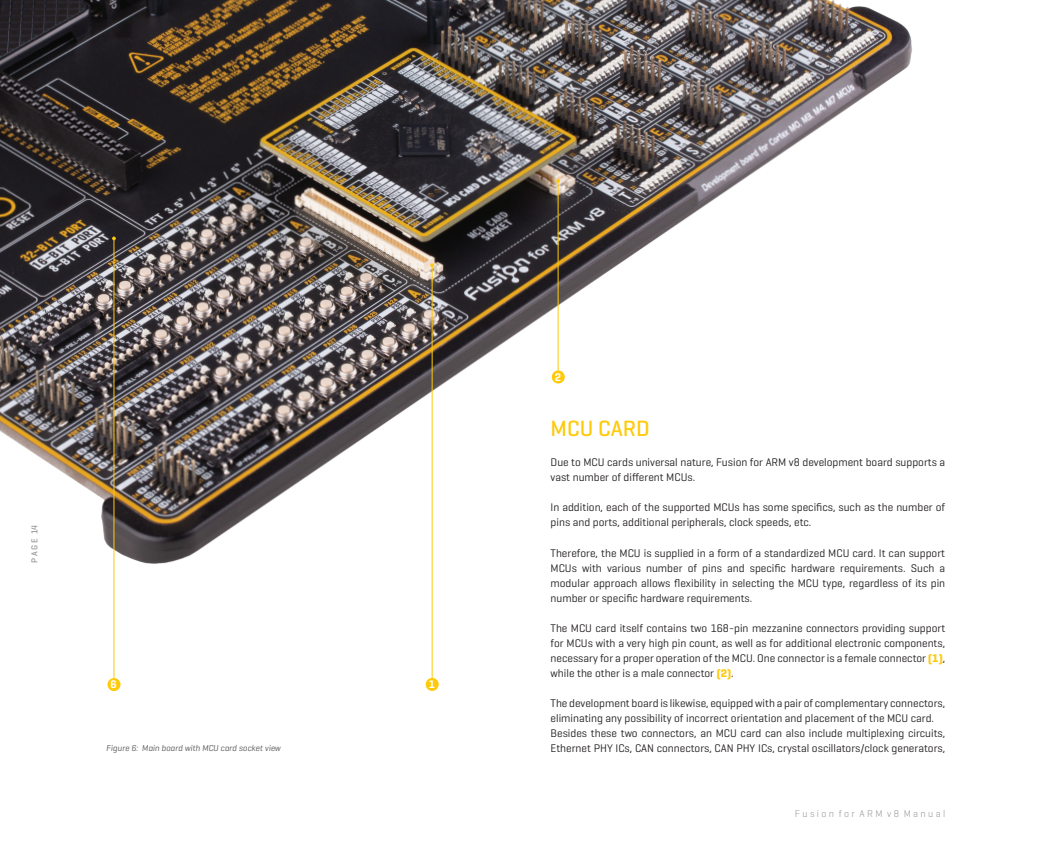
<style>
.page{position:relative;width:1042px;height:844px;background:#fff}
.page>*{position:absolute;margin:0;border:0;box-sizing:border-box;transform-origin:0 0}
.t1{font:500 22.5px "Geogrotesque";color:#feca0a}
.t2{font:11.25px/15px "Geogrotesque";color:#231f20}
.t3{font:600 11.25px "Geogrotesque";color:#fff}
.t4{font:300 10px "Geogrotesque";color:#939598}
.Unutrasnji_text{font:italic 8.75px "Geogrotesque";color:#57585a}
.t5{font:500 8.75px "Geogrotesque";color:#939598}
.s1{font-weight:700;color:#feca0a}
</style>
<div class="page">
<img style="left:0;top:0;width:912px;height:692px">
<div style="left:107px;top:678px;width:14px;height:13px;background:#feca0a;border-radius:50%"></div>
<hr style="left:557px;top:181px;width:1px;height:192px;background:#feca0a">
<svg style="left:556px;top:179px;width:4px;height:4px"></svg>
<hr style="left:113px;top:238px;width:1px;height:441px;background:#feca0a">
<svg style="left:112px;top:236px;width:4px;height:4px"></svg>
<div style="left:426px;top:677px;width:13px;height:13px;background:#feca0a;border-radius:50%"></div>
<hr style="left:432px;top:265px;width:1px;height:413px;background:#feca0a">
<svg style="left:430px;top:263px;width:4px;height:4px"></svg>
<div style="left:552px;top:370px;width:13px;height:13px;background:#feca0a;border-radius:50%"></div>
<p class="t5" style="left:29px;top:563px;width:40px;rotate:-90deg">P A G E 14</p>
<p class="t3" style="left:111px;top:677px;width:8px">6</p>
<p class="t3" style="left:429px;top:677px;width:8px">1</p>
<p class="Unutrasnji_text" style="left:106px;top:742px;width:176px">Figure 6: Main board with MCU card socket view</p>
<p class="t3" style="left:555px;top:369px;width:8px">2</p>
<p class="t1" style="left:550px;top:414px;width:101px">MCU CARD</p>
<p class="t2" style="left:550px;top:454px;width:396px">Due to MCU cards universal nature, Fusion for ARM v8 development board supports a vast number of different MCUs.</p>
<p class="t2" style="left:550px;top:499px;width:396px">In addition, each of the supported MCUs has some specifics, such as the number of pins and ports, additional peripherals, clock speeds, etc.</p>
<p class="t2" style="left:550px;top:544px;width:396px;text-align:justify">Therefore, the MCU is supplied in a form of a standardized MCU card. It can support MCUs with various number of pins and specific hardware requirements. Such a modular approach allows flexibility in selecting the MCU type, regardless of its pin number or specific hardware requirements.</p>
<p class="t2" style="left:550px;top:619px;width:396px;text-align:justify">The MCU card itself contains two 168-pin mezzanine connectors providing support for MCUs with a very high pin count, as well as for additional electronic components, necessary for a proper operation of the MCU. One connector is a female connector <span class="s1">(1)</span>, while the other is a male connector <span class="s1">(2)</span>.</p>
<p class="t2" style="left:550px;top:694px;width:396px">The development board is likewise, equipped with a pair of complementary connectors, eliminating any possibility of incorrect orientation and placement of the MCU card.</p>
<p class="t2" style="left:550px;top:724px;width:396px">Besides these two connectors, an MCU card can also include multiplexing circuits,<br>Ethernet PHY ICs, CAN connectors, CAN PHY ICs, crystal oscillators/clock generators,</p>
<p class="t4" style="left:795px;top:807px;width:152px">F u s i o n f o r A R M v 8 M a n u a l</p>
</div>
